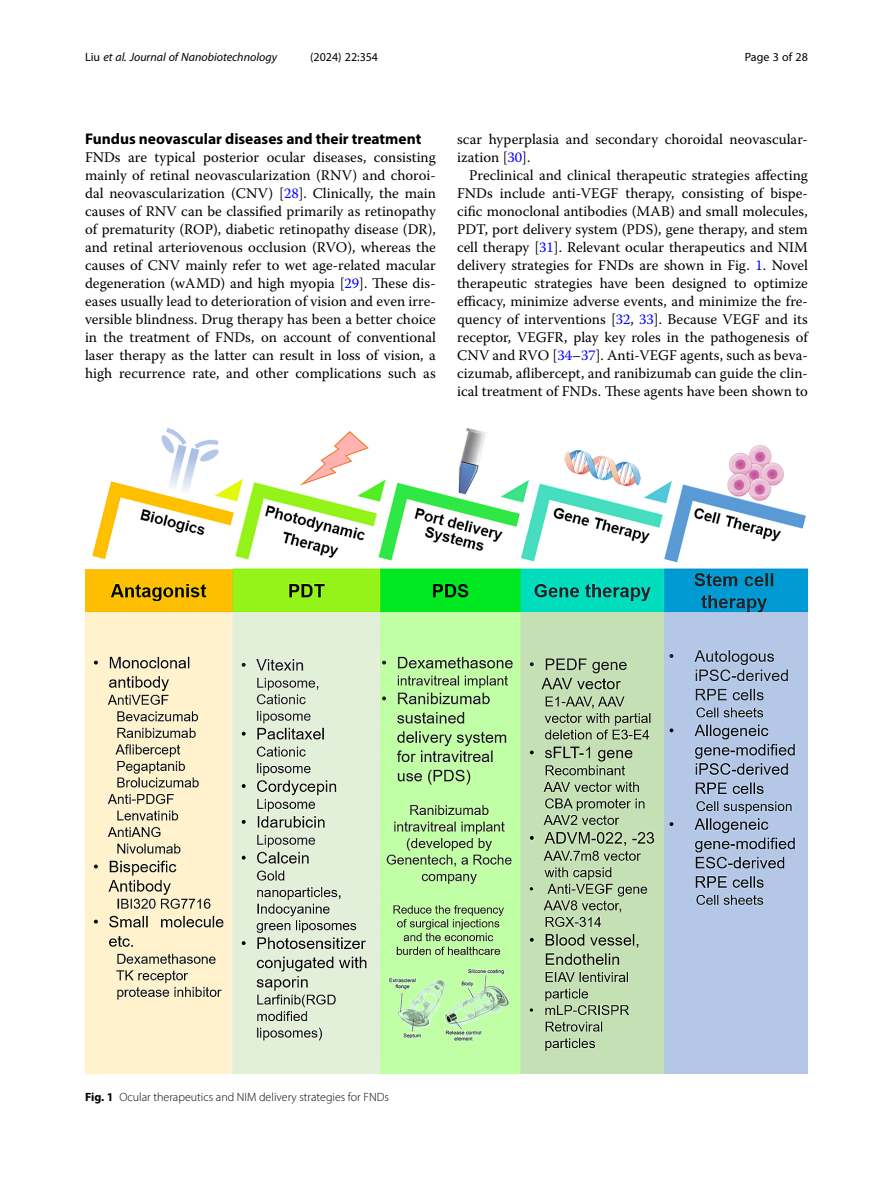
<style>
.page{position:relative;width:893px;height:1191px;background:#fff}
.page>*{position:absolute;margin:0;border:0;box-sizing:border-box;transform-origin:0 0}
.Head_1{font:700 15.45px "Myriad Pro";color:#000}
.Body_Text{font:14.7px/18px "Warnock Pro";color:#000;text-align:justify}
.Body_Text_Indent{font:14.7px/18px "Warnock Pro";color:#000;text-align:justify}
.Figure_Caption{font:300 12px "Myriad Pro";color:#000}
.t1{font:italic 12px "Myriad Pro";color:#000}
.t2{font:12px "Myriad Pro";color:#000}
.s1{font-style:normal}
.s2{color:#00f}
.s3{font-weight:700}
</style>
<div class="page">
<img style="left:85px;top:428px;width:723px;height:646px">
<p class="t1" style="left:85px;top:50px;width:193px"><span class="s1">Liu</span> et al. Journal of Nanobiotechnology</p>
<p class="t2" style="left:310px;top:50px;width:70px">(2024) 22:354</p>
<p class="t2" style="left:745px;top:50px;width:65px">Page 3 of 28</p>
<p class="Head_1" style="left:85px;top:129px;width:338px">Fundus neovascular diseases and their treatment</p>
<p class="Body_Text" style="left:85px;top:148px;width:352px">FNDs are typical posterior ocular diseases, consisting mainly of retinal neovascularization (RNV) and choroi&shy;dal neovascularization (CNV) [<span class="s2">28</span>]. Clinically, the main causes of RNV can be classified primarily as retinopathy of prematurity (ROP), diabetic retinopathy disease (DR), and retinal arteriovenous occlusion (RVO), whereas the causes of CNV mainly refer to wet age-related macular degeneration (wAMD) and high myopia [<span class="s2">29</span>]. These dis&shy;eases usually lead to deterioration of vision and even irre&shy;versible blindness. Drug therapy has been a better choice in the treatment of FNDs, on account of conventional laser therapy as the latter can result in loss of vision, a high recurrence rate, and other complications such as</p>
<p class="Body_Text" style="left:457px;top:130px;width:352px">scar hyperplasia and secondary choroidal neovascular&shy;ization [<span class="s2">30</span>].</p>
<p class="Body_Text_Indent" style="left:457px;top:166px;width:352px;text-indent:12px">Preclinical and clinical therapeutic strategies affecting FNDs include anti-VEGF therapy, consisting of bispe&shy;cific monoclonal antibodies (MAB) and small molecules, PDT, port delivery system (PDS), gene therapy, and stem cell therapy [<span class="s2">31</span>]. Relevant ocular therapeutics and NIM delivery strategies for FNDs are shown in Fig. <span class="s2">1</span>. Novel therapeutic strategies have been designed to optimize efficacy, minimize adverse events, and minimize the fre&shy;quency of interventions [<span class="s2">32</span>, <span class="s2">33</span>]. Because VEGF and its receptor, VEGFR, play key roles in the pathogenesis of CNV and RVO [<span class="s2">34</span>–<span class="s2">37</span>]. Anti-VEGF agents, such as beva&shy;cizumab, aflibercept, and ranibizumab can guide the clin&shy;ical treatment of FNDs. These agents have been shown to</p>
<p class="Figure_Caption" style="left:85px;top:1089px;width:305px"><span class="s3">Fig. 1</span> Ocular therapeutics and NIM delivery strategies for FNDs</p>
</div>
